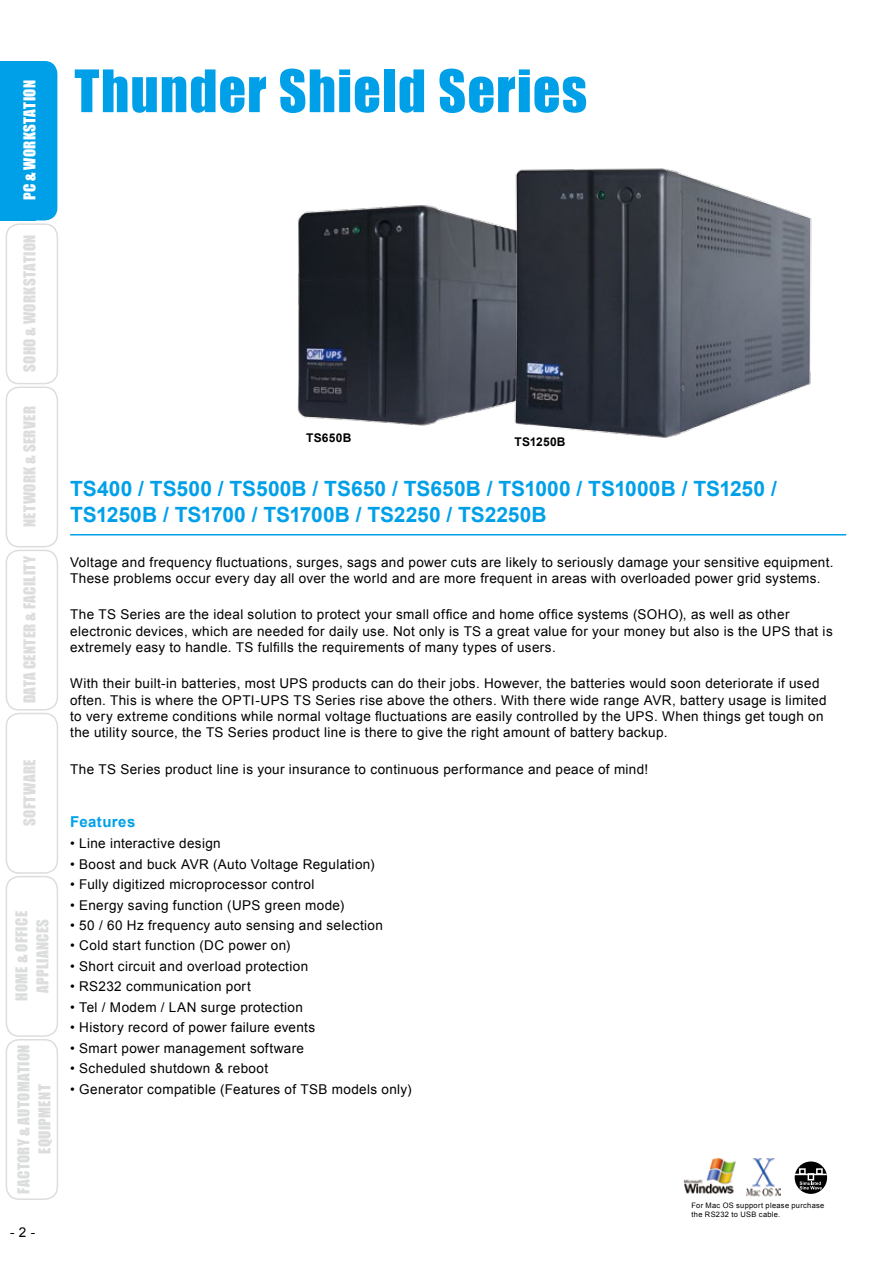
<style>
.page{position:relative;width:893px;height:1263px;background:#fff}
.page>*{position:absolute;margin:0;border:0;box-sizing:border-box;transform-origin:0 0}
.t1{font:54px "Impact";letter-spacing:.02em;color:#00a0e9}
.t2{font:700 21px/25.2px "Arial";letter-spacing:-.005em;color:#00a0e9}
.t3{font:15px/21px "Impact";letter-spacing:.025em;color:#dcdddd;text-align:center}
.t4{font:15px "Impact";letter-spacing:.02em;color:#fff}
.t5{font:700 15px "Arial";letter-spacing:.03em;color:#00a0e9}
.t6{font:13.5px/16.2px "Arial";letter-spacing:.025em;color:#000}
.t7{font:700 12px "Arial";letter-spacing:.015em;color:#000}
.t8{font:7.5px/9px "Arial";letter-spacing:.04em;color:#000}
</style>
<div class="page">
<div style="left:0;top:61px;width:36px;height:159px;background:#00a0e9"></div>
<div style="left:6px;top:61px;width:51px;height:159px;background:#00a0e9;border-radius:13px"></div>
<div style="left:6px;top:223px;width:52px;height:161px;border:2px solid #dcdddd;border-radius:13px"></div>
<div style="left:6px;top:386px;width:52px;height:161px;border:2px solid #dcdddd;border-radius:13px"></div>
<div style="left:6px;top:550px;width:52px;height:161px;border:2px solid #dcdddd;border-radius:13px"></div>
<div style="left:6px;top:713px;width:52px;height:161px;border:2px solid #dcdddd;border-radius:13px"></div>
<div style="left:6px;top:876px;width:52px;height:161px;border:2px solid #dcdddd;border-radius:13px"></div>
<div style="left:6px;top:1039px;width:52px;height:161px;border:2px solid #dcdddd;border-radius:13px"></div>
<img style="left:297px;top:205px;width:207px;height:221px">
<img style="left:504px;top:168px;width:308px;height:270px">
<hr style="left:70px;top:534px;width:776px;height:1px;background:#00a0e9">
<img style="left:683px;top:1158px;width:53px;height:36px">
<img style="left:746px;top:1158px;width:35px;height:39px">
<svg style="left:795px;top:1161px;width:32px;height:33px"></svg>
<hr style="left:795px;top:1174px;width:32px;height:1px;background:#fff">
<svg style="left:798px;top:1167px;width:25px;height:22px"></svg>
<p class="t4" style="left:18px;top:200px;width:122px;rotate:-90deg">PC &amp; Workstation</p>
<p class="t3" style="left:19px;top:372px;width:139px;rotate:-90deg">SOHO &amp; Workstation</p>
<p class="t3" style="left:19px;top:527px;width:122px;rotate:-90deg">Network &amp; Server</p>
<p class="t3" style="left:19px;top:703px;width:149px;rotate:-90deg">Data Center &amp; Facility</p>
<p class="t3" style="left:19px;top:826px;width:68px;rotate:-90deg">Software</p>
<p class="t3" style="left:11px;top:1001px;width:91px;rotate:-90deg">Home &amp; Office<br>Appliances</p>
<p class="t3" style="left:13px;top:1193px;width:150px;rotate:-90deg">FACTORY &amp; AUTOMATION<br>EQUIPMENT</p>
<p class="t6" style="left:10px;top:1225px;width:27px">- 2 -</p>
<h1 class="t1" style="left:74px;top:49px;width:514px">Thunder Shield Series</h1>
<p class="t7" style="left:306px;top:430px;width:47px">TS650B</p>
<p class="t7" style="left:514px;top:434px;width:53px">TS1250B</p>
<h2 class="t2" style="left:70px;top:477px;width:708px">TS400 / TS500 / TS500B / TS650 / TS650B / TS1000 / TS1000B / TS1250 /<br>TS1250B / TS1700 / TS1700B / TS2250 / TS2250B</h2>
<p class="t6" style="left:70px;top:554px;width:765px">Voltage and frequency fluctuations, surges, sags and power cuts are likely to seriously damage your sensitive equipment.<br>These problems occur every day all over the world and are more frequent in areas with overloaded power grid systems.</p>
<p class="t6" style="left:70px;top:607px;width:764px">The TS Series are the ideal solution to protect your small office and home office systems (SOHO), as well as other electronic devices, which are needed for daily use. Not only is TS a great value for your money but also is the UPS that is extremely easy to handle. TS fulfills the requirements of many types of users.</p>
<p class="t6" style="left:70px;top:676px;width:758px">With their built-in batteries, most UPS products can do their jobs. However, the batteries would soon deteriorate if used often. This is where the OPTI-UPS TS Series rise above the others. With there wide range AVR, battery usage is limited to very extreme conditions while normal voltage fluctuations are easily controlled by the UPS. When things get tough on the utility source, the TS Series product line is there to give the right amount of battery backup.</p>
<p class="t6" style="left:70px;top:761px;width:580px">The TS Series product line is your insurance to continuous performance and peace of mind!</p>
<p class="t5" style="left:70px;top:812px;width:67px">Features</p>
<p class="t6" style="left:70px;top:835px;width:152px">• Line interactive design</p>
<p class="t6" style="left:70px;top:856px;width:306px">• Boost and buck AVR (Auto Voltage Regulation)</p>
<p class="t6" style="left:70px;top:876px;width:246px">• Fully digitized microprocessor control</p>
<p class="t6" style="left:70px;top:897px;width:275px">• Energy saving function (UPS green mode)</p>
<p class="t6" style="left:70px;top:917px;width:314px">• 50 / 60 Hz frequency auto sensing and selection</p>
<p class="t6" style="left:70px;top:938px;width:222px">• Cold start function (DC power on)</p>
<p class="t6" style="left:70px;top:958px;width:240px">• Short circuit and overload protection</p>
<p class="t6" style="left:70px;top:979px;width:182px">• RS232 communication port</p>
<p class="t6" style="left:70px;top:999px;width:234px">• Tel / Modem / LAN surge protection</p>
<p class="t6" style="left:70px;top:1019px;width:247px">• History record of power failure events</p>
<p class="t6" style="left:70px;top:1040px;width:235px">• Smart power management software</p>
<p class="t6" style="left:70px;top:1060px;width:199px">• Scheduled shutdown &amp; reboot</p>
<p class="t6" style="left:70px;top:1081px;width:343px">• Generator compatible (Features of TSB models only)</p>
<p class="t8" style="left:691px;top:1201px;width:134px">For Mac OS support please purchase the RS232 to USB cable.</p>
</div>
